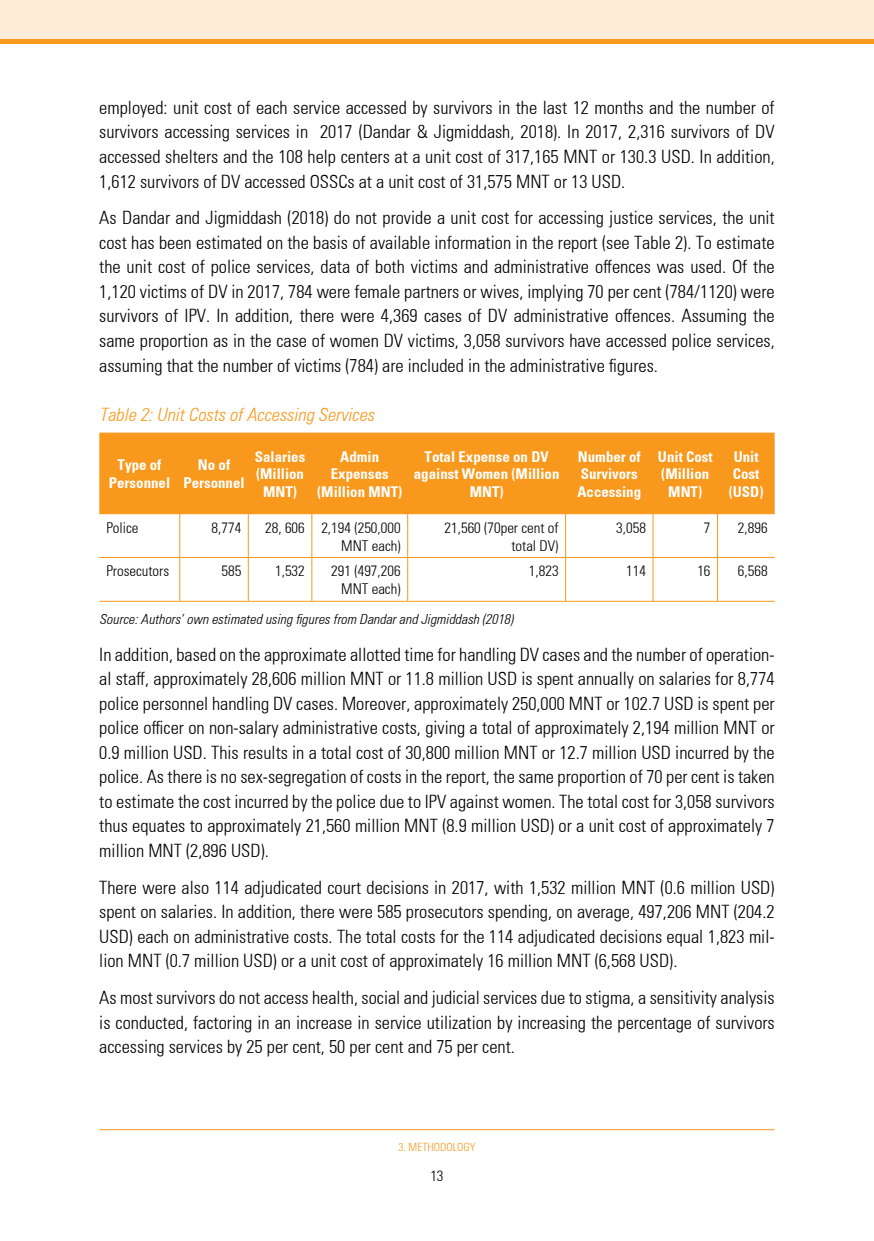
<style>
.page{position:relative;width:874px;height:1241px;background:#fff}
.page>*{position:absolute;margin:0;border:0;box-sizing:border-box;transform-origin:0 0}
.t1{font:300 condensed 18.38px/24.5px "Univers LTCYR";color:#000;text-align:justify}
.t2{font:italic 300 condensed 18.38px "Univers LTCYR";color:#f8991d}
.t3{font:700 condensed 14.88px/17.8px "Univers LTCYR";color:#fff;text-align:center}
.t4{font:300 condensed 14.88px/17.8px "Univers LTCYR";color:#000;text-align:right}
.t5{font:italic 300 condensed 14px "Univers LTCYR";color:#000}
.t6{font:300 condensed 11.38px "Univers LTCYR";color:#f8991d}
</style>
<div class="page">
<hr style="left:99px;top:1129px;width:675px;height:1px;background:#f8991d">
<div style="left:0;top:39px;width:873px;height:5px;background:#f8991d"></div>
<div style="left:0;top:0;width:873px;height:39px;background:#ffecd6"></div>
<div style="left:99px;top:433px;width:675px;height:80px;background:#f8991d"></div>
<hr style="left:99px;top:432px;width:81px;height:1px;background:#f8991d">
<hr style="left:180px;top:432px;width:68px;height:1px;background:#f8991d">
<hr style="left:179px;top:433px;width:1px;height:80px;background:#f8991d">
<hr style="left:248px;top:432px;width:64px;height:1px;background:#f8991d">
<hr style="left:248px;top:433px;width:1px;height:80px;background:#f8991d">
<hr style="left:312px;top:432px;width:95px;height:1px;background:#f8991d">
<hr style="left:311px;top:433px;width:1px;height:80px;background:#f8991d">
<hr style="left:407px;top:432px;width:158px;height:1px;background:#f8991d">
<hr style="left:407px;top:433px;width:1px;height:80px;background:#f8991d">
<hr style="left:565px;top:432px;width:87px;height:1px;background:#f8991d">
<hr style="left:565px;top:433px;width:1px;height:80px;background:#f8991d">
<hr style="left:652px;top:432px;width:65px;height:1px;background:#f8991d">
<hr style="left:652px;top:433px;width:1px;height:80px;background:#f8991d">
<hr style="left:717px;top:432px;width:57px;height:1px;background:#f8991d">
<hr style="left:717px;top:433px;width:1px;height:80px;background:#f8991d">
<hr style="left:99px;top:513px;width:81px;height:1px;background:#f8991d">
<hr style="left:180px;top:513px;width:68px;height:1px;background:#f8991d">
<hr style="left:179px;top:514px;width:1px;height:43px;background:#f8991d">
<hr style="left:248px;top:513px;width:64px;height:1px;background:#f8991d">
<hr style="left:248px;top:514px;width:1px;height:43px;background:#f8991d">
<hr style="left:312px;top:513px;width:95px;height:1px;background:#f8991d">
<hr style="left:311px;top:514px;width:1px;height:43px;background:#f8991d">
<hr style="left:407px;top:513px;width:158px;height:1px;background:#f8991d">
<hr style="left:407px;top:514px;width:1px;height:43px;background:#f8991d">
<hr style="left:565px;top:513px;width:87px;height:1px;background:#f8991d">
<hr style="left:565px;top:514px;width:1px;height:43px;background:#f8991d">
<hr style="left:652px;top:513px;width:65px;height:1px;background:#f8991d">
<hr style="left:652px;top:514px;width:1px;height:43px;background:#f8991d">
<hr style="left:717px;top:513px;width:57px;height:1px;background:#f8991d">
<hr style="left:717px;top:514px;width:1px;height:43px;background:#f8991d">
<hr style="left:99px;top:557px;width:81px;height:1px;background:#f8991d">
<hr style="left:180px;top:557px;width:68px;height:1px;background:#f8991d">
<hr style="left:179px;top:557px;width:1px;height:44px;background:#f8991d">
<hr style="left:248px;top:557px;width:64px;height:1px;background:#f8991d">
<hr style="left:248px;top:557px;width:1px;height:44px;background:#f8991d">
<hr style="left:312px;top:557px;width:95px;height:1px;background:#f8991d">
<hr style="left:311px;top:557px;width:1px;height:44px;background:#f8991d">
<hr style="left:407px;top:557px;width:158px;height:1px;background:#f8991d">
<hr style="left:407px;top:557px;width:1px;height:44px;background:#f8991d">
<hr style="left:565px;top:557px;width:87px;height:1px;background:#f8991d">
<hr style="left:565px;top:557px;width:1px;height:44px;background:#f8991d">
<hr style="left:652px;top:557px;width:65px;height:1px;background:#f8991d">
<hr style="left:652px;top:557px;width:1px;height:44px;background:#f8991d">
<hr style="left:717px;top:557px;width:57px;height:1px;background:#f8991d">
<hr style="left:717px;top:557px;width:1px;height:44px;background:#f8991d">
<hr style="left:99px;top:601px;width:81px;height:1px;background:#f8991d">
<hr style="left:180px;top:601px;width:68px;height:1px;background:#f8991d">
<hr style="left:248px;top:601px;width:64px;height:1px;background:#f8991d">
<hr style="left:312px;top:601px;width:95px;height:1px;background:#f8991d">
<hr style="left:407px;top:601px;width:158px;height:1px;background:#f8991d">
<hr style="left:565px;top:601px;width:87px;height:1px;background:#f8991d">
<hr style="left:652px;top:601px;width:65px;height:1px;background:#f8991d">
<hr style="left:717px;top:601px;width:57px;height:1px;background:#f8991d">
<p class="t1" style="left:99px;top:94px;width:676px">employed: unit cost of each service accessed by survivors in the last 12 months and the number of survivors accessing services in 2017 (Dandar &amp; Jigmiddash, 2018). In 2017, 2,316 survivors of DV accessed shelters and the 108 help centers at a unit cost of 317,165 MNT or 130.3 USD. In addition, 1,612 survivors of DV accessed OSSCs at a unit cost of 31,575 MNT or 13 USD.</p>
<p class="t1" style="left:99px;top:205px;width:676px">As Dandar and Jigmiddash (2018) do not provide a unit cost for accessing justice services, the unit cost has been estimated on the basis of available information in the report (see Table 2). To estimate the unit cost of police services, data of both victims and administrative offences was used. Of the 1,120 victims of DV in 2017, 784 were female partners or wives, implying 70 per cent (784/1120) were survivors of IPV. In addition, there were 4,369 cases of DV administrative offences. Assuming the same proportion as in the case of women DV victims, 3,058 survivors have accessed police services, assuming that the number of victims (784) are included in the administrative figures.</p>
<p class="t2" style="left:99px;top:402px;width:276px">Table 2: Unit Costs of Accessing Services</p>
<p class="t3" style="left:109px;top:456px;width:63px">Type of<br>Personnel</p>
<p class="t3" style="left:183px;top:456px;width:63px">No of<br>Personnel</p>
<p class="t3" style="left:255px;top:447px;width:52px">Salaries (Million<br>MNT)</p>
<p class="t3" style="left:317px;top:447px;width:87px">Admin<br>Expenses (Million MNT)</p>
<p class="t3" style="left:413px;top:447px;width:147px">Total Expense on DV against Women (Million<br>MNT)</p>
<p class="t3" style="left:577px;top:447px;width:65px;text-align:left">Number of<br>Survivors<br>Accessing</p>
<p class="t3" style="left:657px;top:447px;width:56px">Unit Cost (Million<br>MNT)</p>
<p class="t3" style="left:728px;top:447px;width:36px">Unit<br>Cost (USD)</p>
<p class="t4" style="left:106px;top:517px;width:34px">Police</p>
<p class="t4" style="left:211px;top:517px;width:31px">8,774</p>
<p class="t4" style="left:265px;top:517px;width:137px">28, 606 2,194 (250,000<br>MNT each)</p>
<p class="t4" style="left:444px;top:517px;width:115px">21,560 (70per cent of total DV)</p>
<p class="t4" style="left:616px;top:517px;width:31px">3,058</p>
<p class="t4" style="left:703px;top:517px;width:8px">7</p>
<p class="t4" style="left:737px;top:517px;width:31px">2,896</p>
<p class="t4" style="left:106px;top:561px;width:64px">Prosecutors</p>
<p class="t4" style="left:221px;top:561px;width:21px">585</p>
<p class="t4" style="left:275px;top:561px;width:31px">1,532</p>
<p class="t4" style="left:331px;top:561px;width:71px">291 (497,206<br>MNT each)</p>
<p class="t4" style="left:528px;top:561px;width:31px">1,823</p>
<p class="t4" style="left:626px;top:561px;width:21px">114</p>
<p class="t4" style="left:697px;top:561px;width:15px">16</p>
<p class="t4" style="left:737px;top:561px;width:31px">6,568</p>
<p class="t5" style="left:99px;top:609px;width:415px">Source: Authors’ own estimated using figures from Dandar and Jigmiddash (2018)</p>
<p class="t1" style="left:99px;top:641px;width:676px">In addition, based on the approximate allotted time for handling DV cases and the number of operation&shy;al staff, approximately 28,606 million MNT or 11.8 million USD is spent annually on salaries for 8,774 police personnel handling DV cases. Moreover, approximately 250,000 MNT or 102.7 USD is spent per police officer on non-salary administrative costs, giving a total of approximately 2,194 million MNT or 0.9 million USD. This results in a total cost of 30,800 million MNT or 12.7 million USD incurred by the police. As there is no sex-segregation of costs in the report, the same proportion of 70 per cent is taken to estimate the cost incurred by the police due to IPV against women. The total cost for 3,058 survivors thus equates to approximately 21,560 million MNT (8.9 million USD) or a unit cost of approximately 7 million MNT (2,896 USD).</p>
<p class="t1" style="left:99px;top:874px;width:676px">There were also 114 adjudicated court decisions in 2017, with 1,532 million MNT (0.6 million USD) spent on salaries. In addition, there were 585 prosecutors spending, on average, 497,206 MNT (204.2<br>USD) each on administrative costs. The total costs for the 114 adjudicated decisions equal 1,823 mil&shy;lion MNT (0.7 million USD) or a unit cost of approximately 16 million MNT (6,568 USD).</p>
<p class="t1" style="left:99px;top:984px;width:676px">As most survivors do not access health, social and judicial services due to stigma, a sensitivity analysis is conducted, factoring in an increase in service utilization by increasing the percentage of survivors accessing services by 25 per cent, 50 per cent and 75 per cent.</p>
<p class="t6" style="left:398px;top:1139px;width:79px">3. METHODOLOGY</p>
<p class="t4" style="left:430px;top:1165px;width:15px">13</p>
</div>
